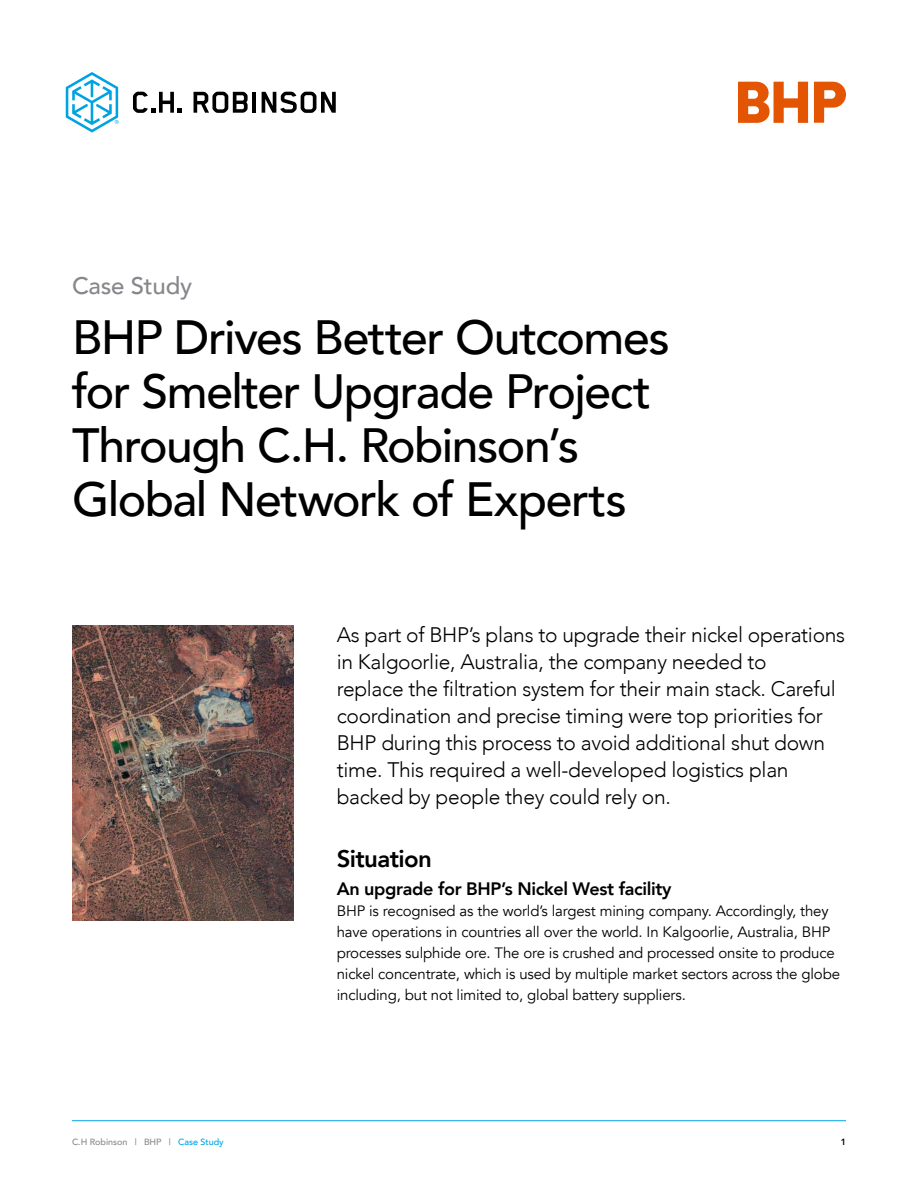
<style>
.page{position:relative;width:918px;height:1188px;background:#fff}
.page>*{position:absolute;margin:0;border:0;box-sizing:border-box;transform-origin:0 0}
.t1{font:500 48px/54px "Avenir";letter-spacing:-.03em;color:#000}
.t2{font:500 24px "Avenir";letter-spacing:-.01em;color:#86888c}
.t3{font:800 24px "Avenir";letter-spacing:-.025em;color:#000}
.t4{font:300 21px/27px "Avenir";letter-spacing:-.015em;color:#000}
.t5{font:800 18px "Avenir";letter-spacing:-.02em;color:#000}
.t6{font:15px/21px "Avenir";letter-spacing:-.01em;color:#000}
.t7{font:500 9px "Avenir";letter-spacing:-.005em;color:#86888c}
.t8{font:800 9px "Avenir";color:#000}
.s1{color:#00a3e2}
</style>
<div class="page">
<svg style="left:133px;top:92px;width:49px;height:21px"></svg>
<svg style="left:194px;top:92px;width:54px;height:21px"></svg>
<hr style="left:253px;top:92px;width:3px;height:21px;background:#000">
<svg style="left:262px;top:92px;width:74px;height:21px"></svg>
<svg style="left:66px;top:72px;width:53px;height:61px"></svg>
<svg style="left:738px;top:82px;width:108px;height:41px"></svg>
<hr style="left:72px;top:1120px;width:774px;height:1px;background:#00a3e2">
<img style="left:72px;top:626px;width:222px;height:295px">
<h2 class="t2" style="left:72px;top:265px;width:122px">Case Study</h2>
<h1 class="t1" style="left:72px;top:308px;width:599px">BHP Drives Better Outcomes for Smelter Upgrade Project<br>Through C.H. Robinson’s<br>Global Network of Experts</h1>
<p class="t4" style="left:337px;top:621px;width:510px">As part of BHP’s plans to upgrade their nickel operations in Kalgoorlie, Australia, the company needed to<br>replace the filtration system for their main stack. Careful coordination and precise timing were top priorities for BHP during this process to avoid additional shut down time. This required a well-developed logistics plan backed by people they could rely on.</p>
<h2 class="t3" style="left:337px;top:840px;width:97px">Situation</h2>
<p class="t5" style="left:337px;top:875px;width:336px">An upgrade for BHP’s Nickel West facility</p>
<p class="t6" style="left:337px;top:901px;width:505px">BHP is recognised as the world’s largest mining company. Accordingly, they have operations in countries all over the world. In Kalgoorlie, Australia, BHP processes sulphide ore. The ore is crushed and processed onsite to produce nickel concentrate, which is used by multiple market sectors across the globe including, but not limited to, global battery suppliers.</p>
<p class="t7" style="left:72px;top:1134px;width:153px">C.H Robinson | BHP | <span class="s1">Case Study</span></p>
<p class="t8" style="left:841px;top:1134px;width:7px">1</p>
</div>
